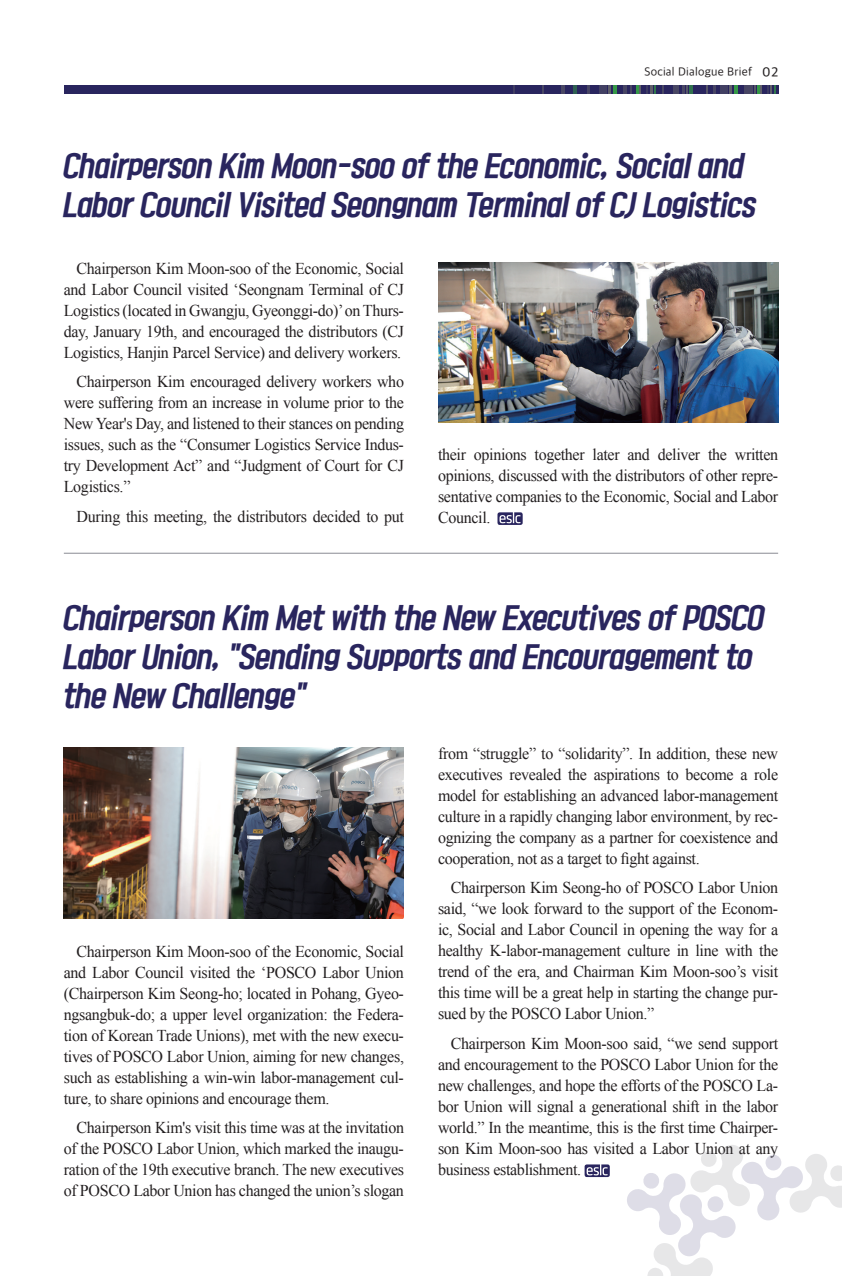
<style>
.page{position:relative;width:842px;height:1276px;background:#fff}
.page>*{position:absolute;margin:0;border:0;box-sizing:border-box;transform-origin:0 0}
.t1{font:italic 27px/39px "Korean YNSJG5 R";color:#29255e;scale:.96 1}
.t2{font:italic 27px/39px "Korean YNSJG5 R";color:#29255e;scale:.94 1}
.e본문{font:16.5px/21px "Times New Roman";letter-spacing:-.02em;color:#231f20;text-align:justify}
.t3{font:12px "Apple SD Gothic Neo";letter-spacing:.02em;color:#231f20}
.s1{font-weight:500;font-size:13.5px}
</style>
<div class="page">
<div style="left:64px;top:85px;width:714px;height:9px;background:#29255e"></div>
<div style="left:720px;top:85px;width:7px;height:9px;background:#424063"></div>
<div style="left:599px;top:85px;width:7px;height:9px;background:#424063"></div>
<svg style="left:713px;top:85px;width:2px;height:9px"></svg>
<svg style="left:588px;top:85px;width:2px;height:9px"></svg>
<div style="left:744px;top:85px;width:5px;height:9px;background:#474564"></div>
<svg style="left:729px;top:85px;width:9px;height:9px"></svg>
<svg style="left:608px;top:85px;width:9px;height:9px"></svg>
<svg style="left:682px;top:85px;width:10px;height:9px"></svg>
<svg style="left:573px;top:85px;width:3px;height:9px"></svg>
<svg style="left:662px;top:85px;width:2px;height:9px"></svg>
<svg style="left:542px;top:85px;width:2px;height:9px"></svg>
<div style="left:673px;top:85px;width:6px;height:9px;background:#494764"></div>
<svg style="left:561px;top:85px;width:4px;height:9px"></svg>
<svg style="left:750px;top:85px;width:26px;height:9px"></svg>
<svg style="left:623px;top:85px;width:33px;height:9px"></svg>
<svg style="left:497px;top:512px;width:26px;height:13px"></svg>
<svg style="left:499px;top:512px;width:21px;height:11px"></svg>
<svg style="left:585px;top:1164px;width:25px;height:13px"></svg>
<svg style="left:587px;top:1164px;width:21px;height:11px"></svg>
<img style="left:438px;top:262px;width:340px;height:160px">
<hr style="left:64px;top:553px;width:714px;height:1px;background:#8a8b93">
<img style="left:64px;top:747px;width:340px;height:172px">
<svg style="left:627px;top:1145px;width:215px;height:131px"></svg>
<p class="t3" style="left:644px;top:65px;width:135px">Social Dialogue Brief <span class="s1">02</span></p>
<p class="t2" style="left:62px;top:147px;width:744px">Chairperson Kim Moon-soo of the Economic, Social and<br>Labor Council Visited Seongnam Terminal of CJ Logistics</p>
<p class="e본문" style="left:64px;top:257px;width:342px;text-indent:13px">Chairperson Kim Moon-soo of the Economic, Social and Labor Council visited ‘Seongnam Terminal of CJ Logistics (located in Gwangju, Gyeonggi-do)’ on Thurs&shy;day, January 19th, and encouraged the distributors (CJ Logistics, Hanjin Parcel Service) and delivery workers.</p>
<p class="e본문" style="left:64px;top:371px;width:342px;text-indent:13px">Chairperson Kim encouraged delivery workers who were suffering from an increase in volume prior to the New Year's Day, and listened to their stances on pending issues, such as the “Consumer Logistics Service Indus&shy;try Development Act” and “Judgment of Court for CJ Logistics.”</p>
<p class="e본문" style="left:77px;top:505px;width:329px">During this meeting, the distributors decided to put</p>
<p class="e본문" style="left:438px;top:443px;width:342px">their opinions together later and deliver the written opinions, discussed with the distributors of other repre&shy;sentative companies to the Economic, Social and Labor Council.</p>
<p class="t1" style="left:62px;top:598px;width:737px">Chairperson Kim Met with the New Executives of POSCO<br>Labor Union, "Sending Supports and Encouragement to the New Challenge"</p>
<p class="e본문" style="left:64px;top:940px;width:342px;text-indent:13px">Chairperson Kim Moon-soo of the Economic, Social and Labor Council visited the ‘POSCO Labor Union (Chairperson Kim Seong-ho; located in Pohang, Gyeo&shy;ngsangbuk-do; a upper level organization: the Federa&shy;tion of Korean Trade Unions), met with the new execu&shy;tives of POSCO Labor Union, aiming for new changes, such as establishing a win-win labor-management cul&shy;ture, to share opinions and encourage them.</p>
<p class="e본문" style="left:64px;top:1117px;width:342px;text-indent:13px">Chairperson Kim's visit this time was at the invitation of the POSCO Labor Union, which marked the inaugu&shy;ration of the 19th executive branch. The new executives of POSCO Labor Union has changed the union’s slogan</p>
<p class="e본문" style="left:438px;top:742px;width:342px">from “struggle” to “solidarity”. In addition, these new executives revealed the aspirations to become a role model for establishing an advanced labor-management culture in a rapidly changing labor environment, by rec&shy;ognizing the company as a partner for coexistence and cooperation, not as a target to fight against.</p>
<p class="e본문" style="left:438px;top:877px;width:342px;text-indent:13px">Chairperson Kim Seong-ho of POSCO Labor Union said, “we look forward to the support of the Econom&shy;ic, Social and Labor Council in opening the way for a healthy K-labor-management culture in line with the trend of the era, and Chairman Kim Moon-soo’s visit this time will be a great help in starting the change pur&shy;sued by the POSCO Labor Union.”</p>
<p class="e본문" style="left:438px;top:1032px;width:342px;text-indent:13px">Chairperson Kim Moon-soo said, “we send support and encouragement to the POSCO Labor Union for the new challenges, and hope the efforts of the POSCO La&shy;bor Union will signal a generational shift in the labor world.” In the meantime, this is the first time Chairper&shy;son Kim Moon-soo has visited a Labor Union at any business establishment.</p>
</div>
